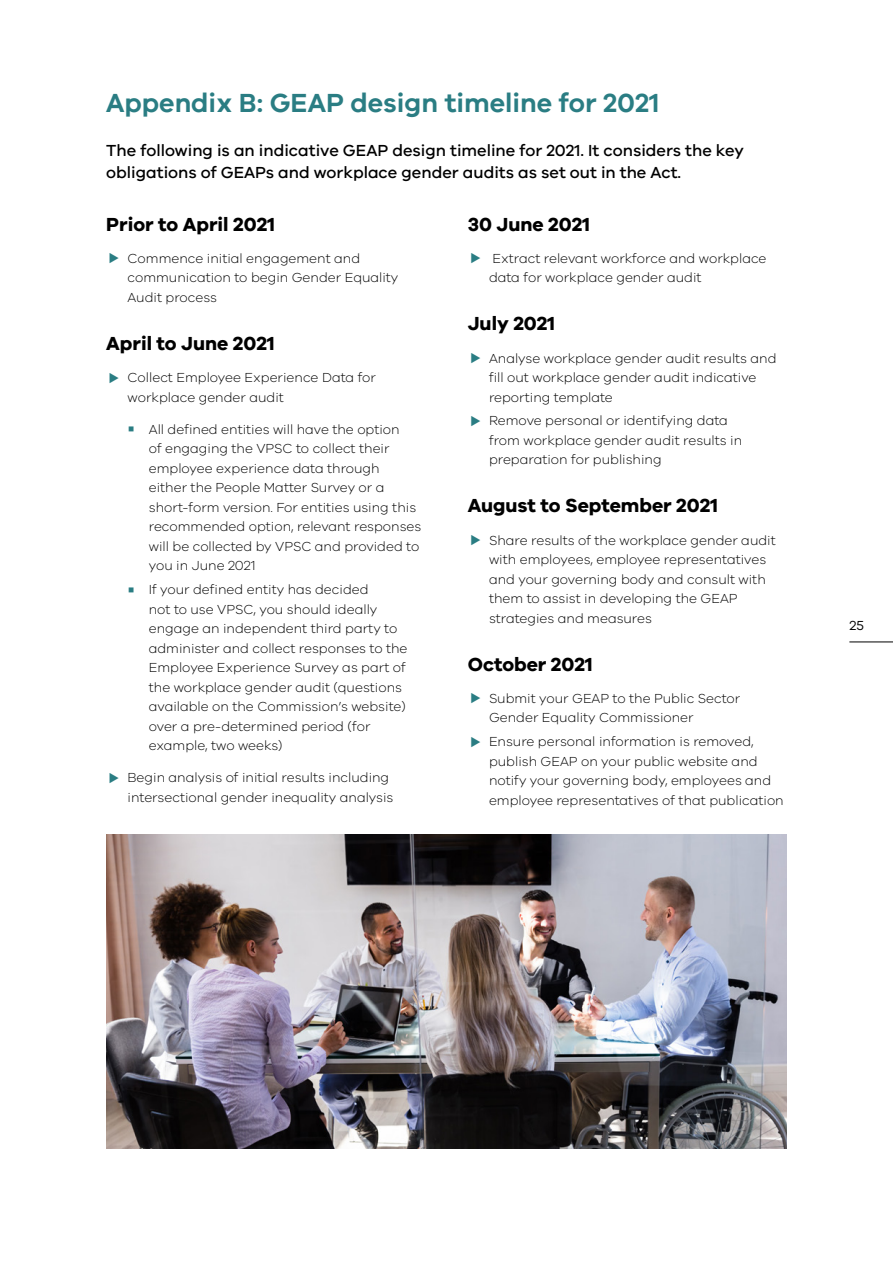
<style>
.page{position:relative;width:893px;height:1263px;background:#fff}
.page>*{position:absolute;margin:0;border:0;box-sizing:border-box;transform-origin:0 0}
.t1{font:600 27px "VIC";color:#2a7d83}
.t2{font:700 19.5px "VIC";color:#000}
.t3{font:500 16.5px/22.5px "VIC";color:#000}
.t4{font:300 13.5px/19.5px "VIC";color:#000}
.t5{font:13.5px "VIC";color:#000}
</style>
<div class="page">
<hr style="left:849px;top:642px;width:44px;height:1px;background:#000">
<img style="left:106px;top:834px;width:681px;height:314px">
<h1 class="t1" style="left:106px;top:87px;width:555px">Appendix B: GEAP design timeline for 2021</h1>
<p class="t3" style="left:106px;top:139px;width:639px">The following is an indicative GEAP design timeline for 2021. It considers the key obligations of GEAPs and workplace gender audits as set out in the Act.</p>
<h2 class="t2" style="left:106px;top:212px;width:170px">Prior to April 2021</h2>
<p class="t4" style="left:128px;top:248px;width:272px">Commence initial engagement and communication to begin Gender Equality<br>Audit process</p>
<h2 class="t2" style="left:106px;top:331px;width:170px">April to June 2021</h2>
<p class="t4" style="left:128px;top:367px;width:250px">Collect Employee Experience Data for workplace gender audit</p>
<p class="t4" style="left:149px;top:419px;width:274px">All defined entities will have the option<br>of engaging the VPSC to collect their employee experience data through either the People Matter Survey or a short-form version. For entities using this recommended option, relevant responses will be collected by VPSC and provided to you in June 2021</p>
<p class="t4" style="left:149px;top:579px;width:260px">If your defined entity has decided<br>not to use VPSC, you should ideally engage an independent third party to administer and collect responses to the Employee Experience Survey as part of the workplace gender audit (questions available on the Commission’s website) over a pre-determined period (for example, two weeks)</p>
<p class="t4" style="left:128px;top:768px;width:267px">Begin analysis of initial results including intersectional gender inequality analysis</p>
<h2 class="t2" style="left:468px;top:212px;width:124px">30 June 2021</h2>
<p class="t4" style="left:489px;top:248px;width:279px">Extract relevant workforce and workplace data for workplace gender audit</p>
<h2 class="t2" style="left:468px;top:312px;width:89px">July 2021</h2>
<p class="t4" style="left:489px;top:348px;width:289px">Analyse workplace gender audit results and fill out workplace gender audit indicative reporting template</p>
<p class="t4" style="left:489px;top:411px;width:255px">Remove personal or identifying data from workplace gender audit results in preparation for publishing</p>
<h2 class="t2" style="left:468px;top:494px;width:252px">August to September 2021</h2>
<p class="t4" style="left:489px;top:530px;width:288px">Share results of the workplace gender audit with employees, employee representatives and your governing body and consult with them to assist in developing the GEAP strategies and measures</p>
<h2 class="t2" style="left:468px;top:652px;width:127px">October 2021</h2>
<p class="t4" style="left:489px;top:688px;width:253px">Submit your GEAP to the Public Sector<br>Gender Equality Commissioner</p>
<p class="t4" style="left:489px;top:731px;width:296px">Ensure personal information is removed, publish GEAP on your public website and notify your governing body, employees and employee representatives of that publication</p>
<p class="t5" style="left:849px;top:617px;width:16px">25</p>
</div>
